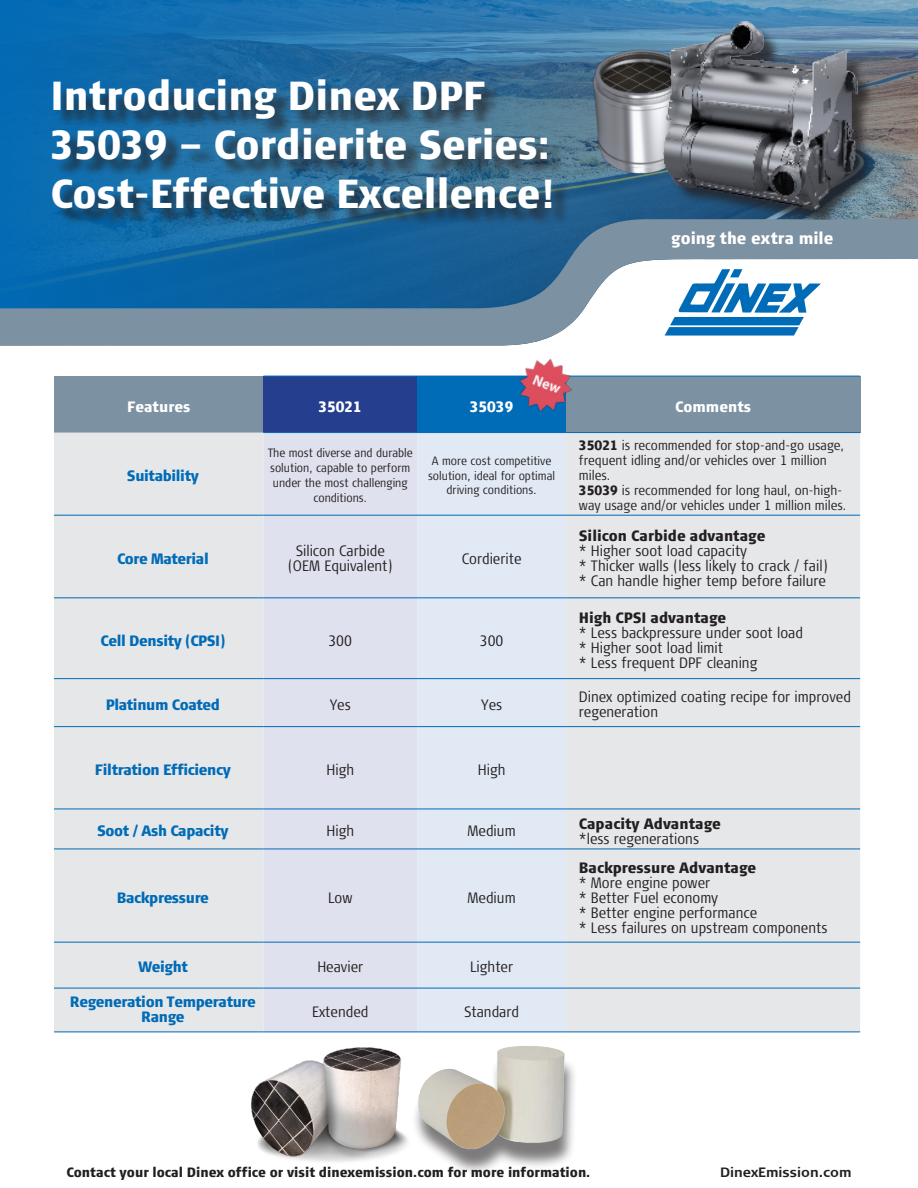
<style>
.page{position:relative;width:918px;height:1188px;background:#fff}
.page>*{position:absolute;margin:0;border:0;box-sizing:border-box;transform-origin:0 0}
.t1{font:900 40.5px "Signa Cond Column";color:#fff}
.t2{font:900 16.5px "Signa Cond Column";color:#fff}
.t3{font:300 15px/15px "Signa Cond Column";color:#231f20;text-align:center}
.t4{font:900 15px/15px "Signa Cond Column";letter-spacing:-.025em;color:#006bb6;text-align:center}
.t5{font:900 15px "Signa Cond Column";color:#231f20}
.t6{font:900 15px "Signa Cond Column";color:#fff}
.t7{font:300 13.5px/15px "Signa Cond Column";color:#231f20}
.t8{font:900 13.5px "Signa Cond Column";color:#231f20}
.t9{font:700 13.5px "Signa Column";color:#231f20}
.t10{font:300 12px/15px "Signa Cond Column";color:#231f20;text-align:center}
.s1{font-weight:900}
</style>
<div class="page">
<svg style="left:0;top:0;width:918px;height:219px;background:#2470a7"></svg>
<svg style="left:0;top:219px;width:918px;height:126px"></svg>
<svg style="left:665px;top:269px;width:156px;height:67px"></svg>
<div style="left:54px;top:376px;width:209px;height:57px;background:#7c91a2"></div>
<div style="left:263px;top:376px;width:154px;height:57px;background:#253f8e"></div>
<div style="left:417px;top:376px;width:149px;height:57px;background:#006bb6"></div>
<div style="left:566px;top:376px;width:294px;height:57px;background:#7c91a2"></div>
<div style="left:54px;top:433px;width:806px;height:599px;background:#e6e7e9"></div>
<div style="left:263px;top:433px;width:154px;height:599px;background:#e0e1ee"></div>
<div style="left:417px;top:433px;width:149px;height:599px;background:#e1e9f5"></div>
<hr style="left:263px;top:376px;width:154px;height:1px;background:#006bb6">
<hr style="left:566px;top:376px;width:294px;height:1px;background:#006bb6">
<hr style="left:263px;top:432px;width:154px;height:1px;background:#006bb6">
<hr style="left:566px;top:432px;width:294px;height:1px;background:#006bb6">
<hr style="left:54px;top:678px;width:209px;height:1px;background:#006bb6">
<hr style="left:263px;top:678px;width:154px;height:1px;background:#006bb6">
<hr style="left:417px;top:678px;width:149px;height:1px;background:#006bb6">
<hr style="left:566px;top:678px;width:294px;height:1px;background:#006bb6">
<hr style="left:54px;top:726px;width:209px;height:1px;background:#006bb6">
<hr style="left:263px;top:726px;width:154px;height:1px;background:#006bb6">
<hr style="left:417px;top:726px;width:149px;height:1px;background:#006bb6">
<hr style="left:566px;top:726px;width:294px;height:1px;background:#006bb6">
<hr style="left:54px;top:809px;width:209px;height:1px;background:#006bb6">
<hr style="left:263px;top:809px;width:154px;height:1px;background:#006bb6">
<hr style="left:417px;top:809px;width:149px;height:1px;background:#006bb6">
<hr style="left:566px;top:809px;width:294px;height:1px;background:#006bb6">
<hr style="left:54px;top:849px;width:209px;height:1px;background:#006bb6">
<hr style="left:263px;top:849px;width:154px;height:1px;background:#006bb6">
<hr style="left:417px;top:849px;width:149px;height:1px;background:#006bb6">
<hr style="left:566px;top:849px;width:294px;height:1px;background:#006bb6">
<hr style="left:54px;top:942px;width:209px;height:1px;background:#006bb6">
<hr style="left:263px;top:942px;width:154px;height:1px;background:#006bb6">
<hr style="left:417px;top:942px;width:149px;height:1px;background:#006bb6">
<hr style="left:566px;top:942px;width:294px;height:1px;background:#006bb6">
<hr style="left:54px;top:988px;width:209px;height:1px;background:#006bb6">
<hr style="left:263px;top:988px;width:154px;height:1px;background:#006bb6">
<hr style="left:417px;top:988px;width:149px;height:1px;background:#006bb6">
<hr style="left:566px;top:988px;width:294px;height:1px;background:#006bb6">
<hr style="left:54px;top:1032px;width:209px;height:1px;background:#006bb6">
<hr style="left:263px;top:1032px;width:154px;height:1px;background:#006bb6">
<hr style="left:417px;top:1032px;width:149px;height:1px;background:#006bb6">
<hr style="left:566px;top:1032px;width:294px;height:1px;background:#006bb6">
<hr style="left:54px;top:515px;width:209px;height:1px;background:#006bb6">
<hr style="left:263px;top:515px;width:154px;height:1px;background:#006bb6">
<hr style="left:417px;top:515px;width:149px;height:1px;background:#006bb6">
<hr style="left:566px;top:515px;width:294px;height:1px;background:#006bb6">
<hr style="left:54px;top:598px;width:209px;height:1px;background:#006bb6">
<hr style="left:263px;top:598px;width:154px;height:1px;background:#006bb6">
<hr style="left:417px;top:598px;width:149px;height:1px;background:#006bb6">
<hr style="left:566px;top:598px;width:294px;height:1px;background:#006bb6">
<div style="left:412px;top:1053px;width:166px;height:123px;background:#231f20;opacity:.59"></div>
<img style="left:412px;top:1046px;width:161px;height:107px">
<img style="left:251px;top:1047px;width:157px;height:115px">
<div style="left:55px;top:82px;width:515px;height:145px;background:#231f20;opacity:.75"></div>
<img style="left:508px;top:358px;width:74px;height:54px">
<img style="left:512px;top:0;width:251px;height:259px">
<img style="left:627px;top:0;width:258px;height:219px">
<p class="t1" style="left:50px;top:71px;width:436px">Introducing Dinex DPF</p>
<p class="t1" style="left:50px;top:120px;width:502px">35039 – Cordierite Series:</p>
<p class="t1" style="left:50px;top:168px;width:505px">Cost-Effective Excellence!</p>
<p class="t2" style="left:671px;top:228px;width:164px">going the extra mile</p>
<p class="t6" style="left:127px;top:397px;width:65px">Features</p>
<p class="t6" style="left:319px;top:397px;width:45px">35021</p>
<p class="t6" style="left:470px;top:397px;width:45px">35039</p>
<p class="t6" style="left:675px;top:397px;width:77px">Comments</p>
<p class="t4" style="left:127px;top:468px;width:73px">Suitability</p>
<p class="t10" style="left:268px;top:446px;width:147px">The most diverse and durable solution, capable to perform under the most challenging conditions.</p>
<p class="t10" style="left:428px;top:454px;width:129px;line-height:14.4px">A more cost competitive solution, ideal for optimal driving conditions.</p>
<p class="t4" style="left:117px;top:551px;width:93px">Core Material</p>
<p class="t3" style="left:288px;top:544px;width:107px">Silicon Carbide (OEM Equivalent)</p>
<p class="t3" style="left:462px;top:551px;width:61px">Cordierite</p>
<p class="t4" style="left:101px;top:633px;width:126px">Cell Density (CPSI)</p>
<p class="t3" style="left:328px;top:633px;width:25px">300</p>
<p class="t3" style="left:480px;top:633px;width:25px">300</p>
<p class="t7" style="left:579px;top:438px;width:267px"><span class="s1">35021</span> is recommended for stop-and-go usage, frequent idling and/or vehicles over 1 million miles.</p>
<p class="t7" style="left:579px;top:483px;width:269px"><span class="s1">35039</span> is recommended for long haul, on-high&shy;way usage and/or vehicles under 1 million miles.</p>
<p class="t5" style="left:579px;top:527px;width:188px">Silicon Carbide advantage</p>
<p class="t3" style="left:579px;top:544px;width:170px">* Higher soot load capacity</p>
<p class="t3" style="left:579px;top:559px;width:251px">* Thicker walls (less likely to crack / fail)</p>
<p class="t3" style="left:579px;top:574px;width:249px">* Can handle higher temp before failure</p>
<p class="t5" style="left:579px;top:608px;width:149px">High CPSI advantage</p>
<p class="t3" style="left:579px;top:625px;width:226px">* Less backpressure under soot load</p>
<p class="t3" style="left:579px;top:640px;width:146px">* Higher soot load limit</p>
<p class="t3" style="left:579px;top:655px;width:180px">* Less frequent DPF cleaning</p>
<p class="t4" style="left:106px;top:697px;width:116px">Platinum Coated</p>
<p class="t3" style="left:330px;top:697px;width:23px">Yes</p>
<p class="t3" style="left:481px;top:697px;width:23px">Yes</p>
<p class="t3" style="left:579px;top:690px;width:274px;text-align:left">Dinex optimized coating recipe for improved regeneration</p>
<p class="t4" style="left:95px;top:762px;width:138px">Filtration Efficiency</p>
<p class="t3" style="left:326px;top:763px;width:29px">High</p>
<p class="t3" style="left:478px;top:763px;width:29px">High</p>
<p class="t4" style="left:97px;top:823px;width:133px">Soot / Ash Capacity</p>
<p class="t3" style="left:326px;top:824px;width:29px">High</p>
<p class="t3" style="left:468px;top:824px;width:50px">Medium</p>
<p class="t5" style="left:579px;top:814px;width:144px">Capacity Advantage</p>
<p class="t3" style="left:579px;top:831px;width:122px">*less regenerations</p>
<p class="t4" style="left:117px;top:890px;width:94px">Backpressure</p>
<p class="t3" style="left:328px;top:890px;width:26px">Low</p>
<p class="t3" style="left:468px;top:890px;width:50px">Medium</p>
<p class="t4" style="left:138px;top:960px;width:51px">Weight</p>
<p class="t3" style="left:317px;top:960px;width:47px">Heavier</p>
<p class="t3" style="left:470px;top:960px;width:45px">Lighter</p>
<p class="t4" style="left:70px;top:994px;width:188px">Regeneration Temperature<br>Range</p>
<p class="t3" style="left:312px;top:1005px;width:58px">Extended</p>
<p class="t3" style="left:464px;top:1005px;width:57px">Standard</p>
<p class="t5" style="left:579px;top:858px;width:179px">Backpressure Advantage</p>
<p class="t3" style="left:579px;top:875px;width:133px">* More engine power</p>
<p class="t3" style="left:579px;top:890px;width:141px">* Better Fuel economy</p>
<p class="t3" style="left:579px;top:905px;width:180px">* Better engine performance</p>
<p class="t3" style="left:579px;top:920px;width:250px">* Less failures on upstream components</p>
<p class="t8" style="left:66px;top:1164px;width:526px">Contact your local Dinex office or visit dinexemission.com for more information.</p>
<p class="t9" style="left:720px;top:1165px;width:133px">DinexEmission.com</p>
</div>
